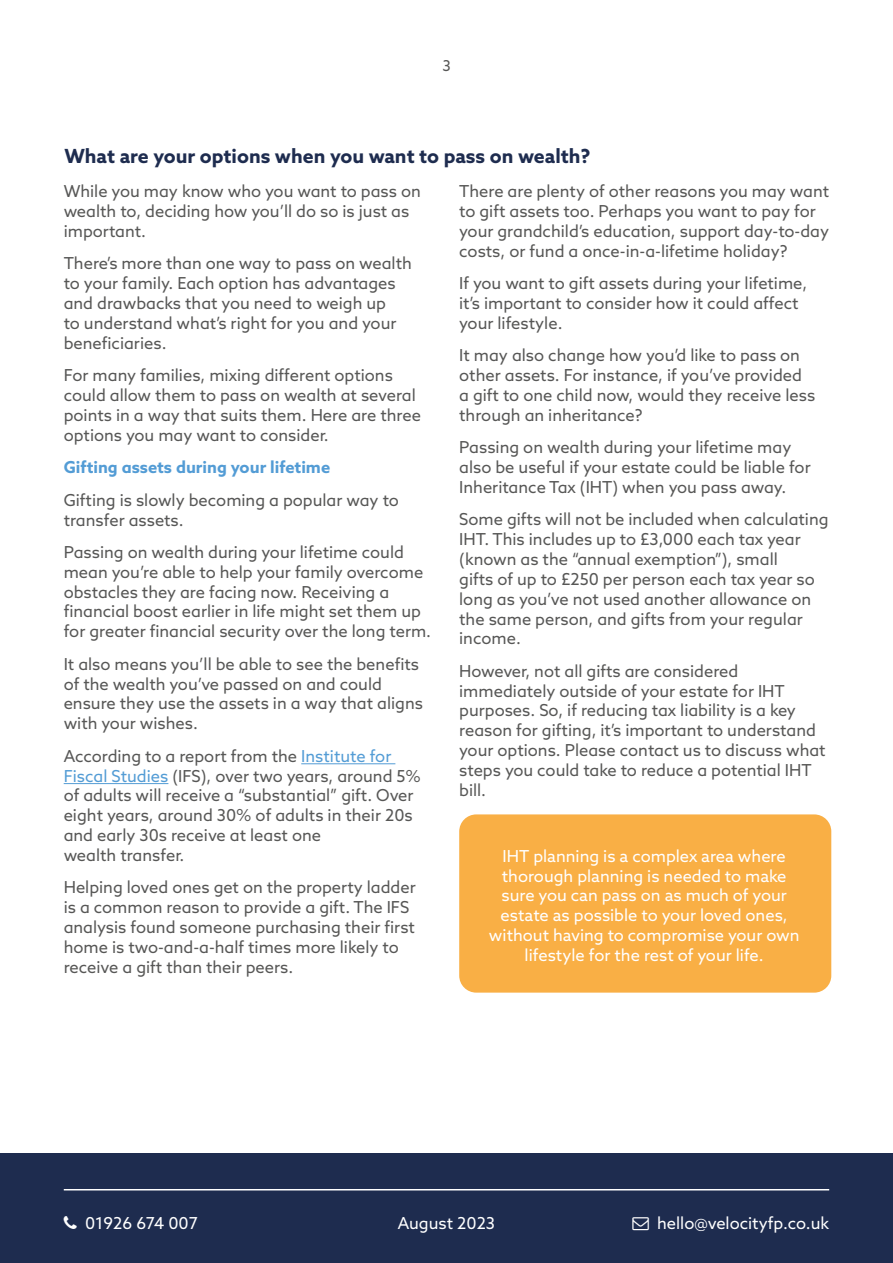
<style>
.page{position:relative;width:893px;height:1263px;background:#fff}
.page>*{position:absolute;margin:0;border:0;box-sizing:border-box;transform-origin:0 0}
.t1{font:700 19.5px "Azo Sans";color:#1e2c4f}
.t2{font:16.5px/19.8px "Azo Sans";color:#575756}
.t3{font:16.5px/19.8px "Azo Sans";color:#fff;text-align:center}
.t4{font:700 16.5px "Azo Sans";color:#539cd5}
.t5{font:15px "Azo Sans";color:#575756}
.s1{color:#539cd5}
</style>
<div class="page">
<div style="left:0;top:1153px;width:893px;height:110px;background:#1e2c4f"></div>
<hr style="left:64px;top:1189px;width:765px;height:1px;background:#fff">
<hr style="left:301px;top:763px;width:94px;height:1px;background:#539cd5">
<hr style="left:64px;top:783px;width:104px;height:1px;background:#539cd5">
<div style="left:459px;top:814px;width:372px;height:179px;background:#f9af45;border-radius:17px"></div>
<p class="t5" style="left:442px;top:56px;width:10px">3</p>
<p class="t1" style="left:64px;top:143px;width:528px">What are your options when you want to pass on wealth?</p>
<p class="t2" style="left:64px;top:181px;width:359px">While you may know who you want to pass on wealth to, deciding how you’ll do so is just as important.</p>
<p class="t2" style="left:64px;top:253px;width:350px">There’s more than one way to pass on wealth to your family. Each option has advantages and drawbacks that you need to weigh up<br>to understand what’s right for you and your beneficiaries.</p>
<p class="t2" style="left:64px;top:365px;width:359px">For many families, mixing different options could allow them to pass on wealth at several points in a way that suits them. Here are three options you may want to consider.</p>
<p class="t4" style="left:64px;top:456px;width:268px">Gifting assets during your lifetime</p>
<p class="t2" style="left:64px;top:490px;width:337px">Gifting is slowly becoming a popular way to transfer assets.</p>
<p class="t2" style="left:64px;top:542px;width:369px">Passing on wealth during your lifetime could mean you’re able to help your family overcome obstacles they are facing now. Receiving a financial boost earlier in life might set them up for greater financial security over the long term.</p>
<p class="t2" style="left:64px;top:654px;width:361px">It also means you’ll be able to see the benefits of the wealth you’ve passed on and could ensure they use the assets in a way that aligns with your wishes.</p>
<p class="t2" style="left:64px;top:746px;width:359px">According to a report from the <span class="s1">Institute for Fiscal Studies</span> (IFS), over two years, around 5% of adults will receive a “substantial” gift. Over eight years, around 30% of adults in their 20s and early 30s receive at least one<br>wealth transfer.</p>
<p class="t2" style="left:64px;top:877px;width:354px">Helping loved ones get on the property ladder is a common reason to provide a gift. The IFS analysis found someone purchasing their first home is two-and-a-half times more likely to receive a gift than their peers.</p>
<p class="t2" style="left:459px;top:181px;width:371px">There are plenty of other reasons you may want to gift assets too. Perhaps you want to pay for your grandchild’s education, support day-to-day costs, or fund a once-in-a-lifetime holiday?</p>
<p class="t2" style="left:459px;top:273px;width:350px">If you want to gift assets during your lifetime, it’s important to consider how it could affect your lifestyle.</p>
<p class="t2" style="left:459px;top:345px;width:358px">It may also change how you’d like to pass on other assets. For instance, if you’ve provided a gift to one child now, would they receive less through an inheritance?</p>
<p class="t2" style="left:459px;top:437px;width:353px">Passing on wealth during your lifetime may also be useful if your estate could be liable for<br>Inheritance Tax (IHT) when you pass away.</p>
<p class="t2" style="left:459px;top:509px;width:371px">Some gifts will not be included when calculating IHT. This includes up to £3,000 each tax year (known as the “annual exemption”), small<br>gifts of up to £250 per person each tax year so long as you’ve not used another allowance on the same person, and gifts from your regular income.</p>
<p class="t2" style="left:459px;top:661px;width:368px">However, not all gifts are considered immediately outside of your estate for IHT purposes. So, if reducing tax liability is a key reason for gifting, it’s important to understand your options. Please contact us to discuss what steps you could take to reduce a potential IHT bill.</p>
<p class="t3" style="left:489px;top:846px;width:312px">IHT planning is a complex area where thorough planning is needed to make sure you can pass on as much of your estate as possible to your loved ones, without having to compromise your own lifestyle for the rest of your life.</p>
<p class="t3" style="left:85px;top:1213px;width:114px">01926 674 007</p>
<p class="t3" style="left:657px;top:1213px;width:174px">hello@velocityfp.co.uk</p>
<p class="t3" style="left:398px;top:1213px;width:99px">August 2023</p>
</div>
